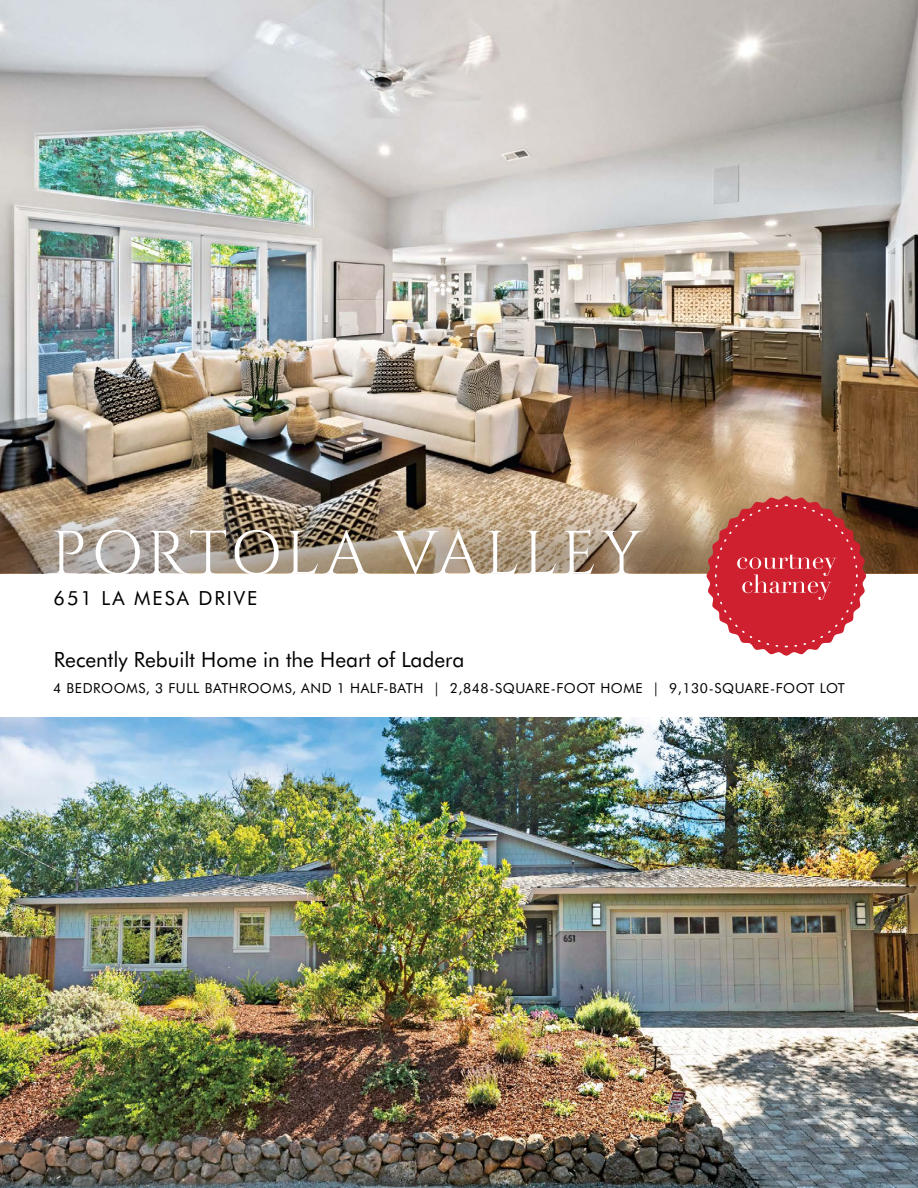
<style>
.page{position:relative;width:918px;height:1188px;background:#fff}
.page>*{position:absolute;margin:0;border:0;box-sizing:border-box;transform-origin:0 0}
.t1{font:61.5px "Cinzel";letter-spacing:.06em;color:#fff}
.t2{font:21px "Futura BT";color:#000}
.t3{font:19.5px "Futura BT";letter-spacing:.1em;color:#000}
.t4{font:13.8px "Futura BT";letter-spacing:.04em;color:#000}
</style>
<div class="page">
<img style="left:0;top:0;width:918px;height:500px">
<img style="left:0;top:500px;width:918px;height:73px">
<img style="left:0;top:717px;width:918px;height:471px">
<svg style="left:707px;top:496px;width:159px;height:160px;background:#ce4c52"></svg>
<h1 class="t1" style="left:51px;top:518px;width:593px">PORTOLA VALLEY</h1>
<h3 class="t3" style="left:54px;top:586px;width:205px">651 LA MESA DRIVE</h3>
<h2 class="t2" style="left:54px;top:647px;width:412px">Recently Rebuilt Home in the Heart of Ladera</h2>
<p class="t4" style="left:53px;top:680px;width:793px">4 BEDROOMS, 3 FULL BATHROOMS, AND 1 HALF-BATH | 2,848-SQUARE-FOOT HOME | 9,130-SQUARE-FOOT LOT</p>
</div>
